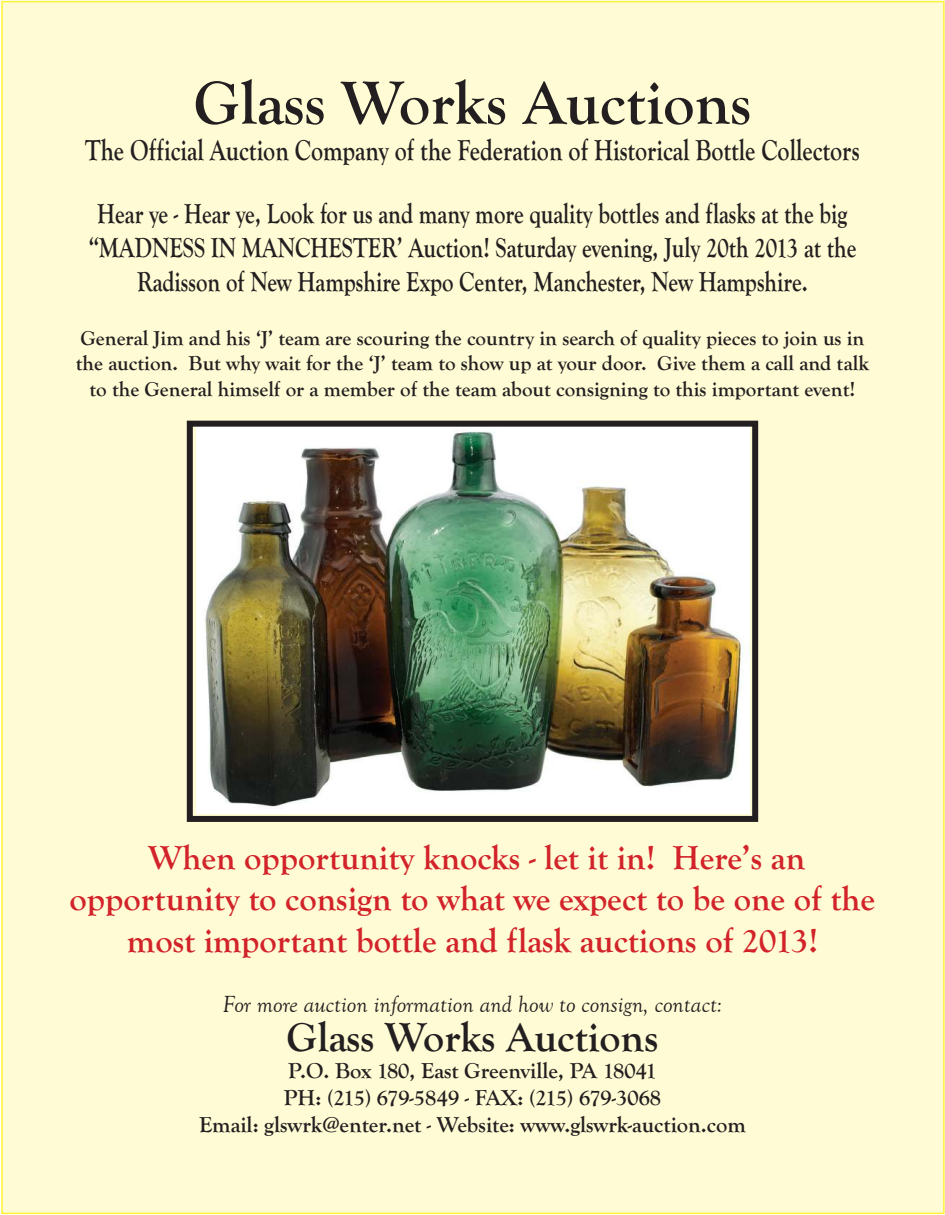
<style>
.page{position:relative;width:945px;height:1215px;background:#fff}
.page>*{position:absolute;margin:0;border:0;box-sizing:border-box;transform-origin:0 0}
.t1{font:700 63px "Goudy Old Style T";color:#231f20}
.t2{font:700 42px "Goudy Old Style T";color:#231f20}
.t3{font:700 34.5px/41.4px "Goudy Old Style T";color:#d2232a;text-align:center}
.t4{font:700 30px "Goudy Old Style T";color:#231f20;scale:.8 1}
.t5{font:700 28.5px/34.2px "Goudy Old Style T";color:#231f20;text-align:center;scale:.8 1}
.t6{font:italic 24px "Goudy Old Style T";color:#231f20}
.t7{font:700 22.5px/27px "Goudy Old Style T";color:#231f20;text-align:center}
.t8{font:700 21px/25.2px "Goudy Old Style T";color:#231f20;text-align:center}
</style>
<div class="page">
<div style="left:2px;top:2px;width:942px;height:1211px;background:#fffcd5"></div>
<img style="left:197px;top:428px;width:553px;height:386px">
<div style="left:187px;top:421px;width:571px;height:401px;border:6px solid #231f20"></div>
<h1 class="t1" style="left:194px;top:79px;width:559px">Glass Works Auctions</h1>
<h3 class="t4" style="left:85px;top:138px;width:969px">The Official Auction Company of the Federation of Historical Bottle Collectors</h3>
<h3 class="t5" style="left:88px;top:198px;width:962px">Hear ye - Hear ye, Look for us and many more quality bottles and flasks at the big “MADNESS IN MANCHESTER’ Auction! Saturday evening, July 20th 2013 at the<br>Radisson of New Hampshire Expo Center, Manchester, New Hampshire.</h3>
<p class="t8" style="left:76px;top:327px;width:795px">General Jim and his ‘J’ team are scouring the country in search of quality pieces to join us in the auction. But why wait for the ‘J’ team to show up at your door. Give them a call and talk to the General himself or a member of the team about consigning to this important event!</p>
<h3 class="t3" style="left:70px;top:839px;width:807px">When opportunity knocks - let it in! Here’s an opportunity to consign to what we expect to be one of the most important bottle and flask auctions of 2013!</h3>
<p class="t6" style="left:223px;top:996px;width:501px">For more auction information and how to consign, contact:</p>
<h2 class="t2" style="left:287px;top:1021px;width:373px">Glass Works Auctions</h2>
<p class="t7" style="left:199px;top:1059px;width:548px">P.O. Box 180, East Greenville, PA 18041<br>PH: (215) 679-5849 - FAX: (215) 679-3068<br>Email: glswrk@enter.net - Website: www.glswrk-auction.com</p>
</div>
